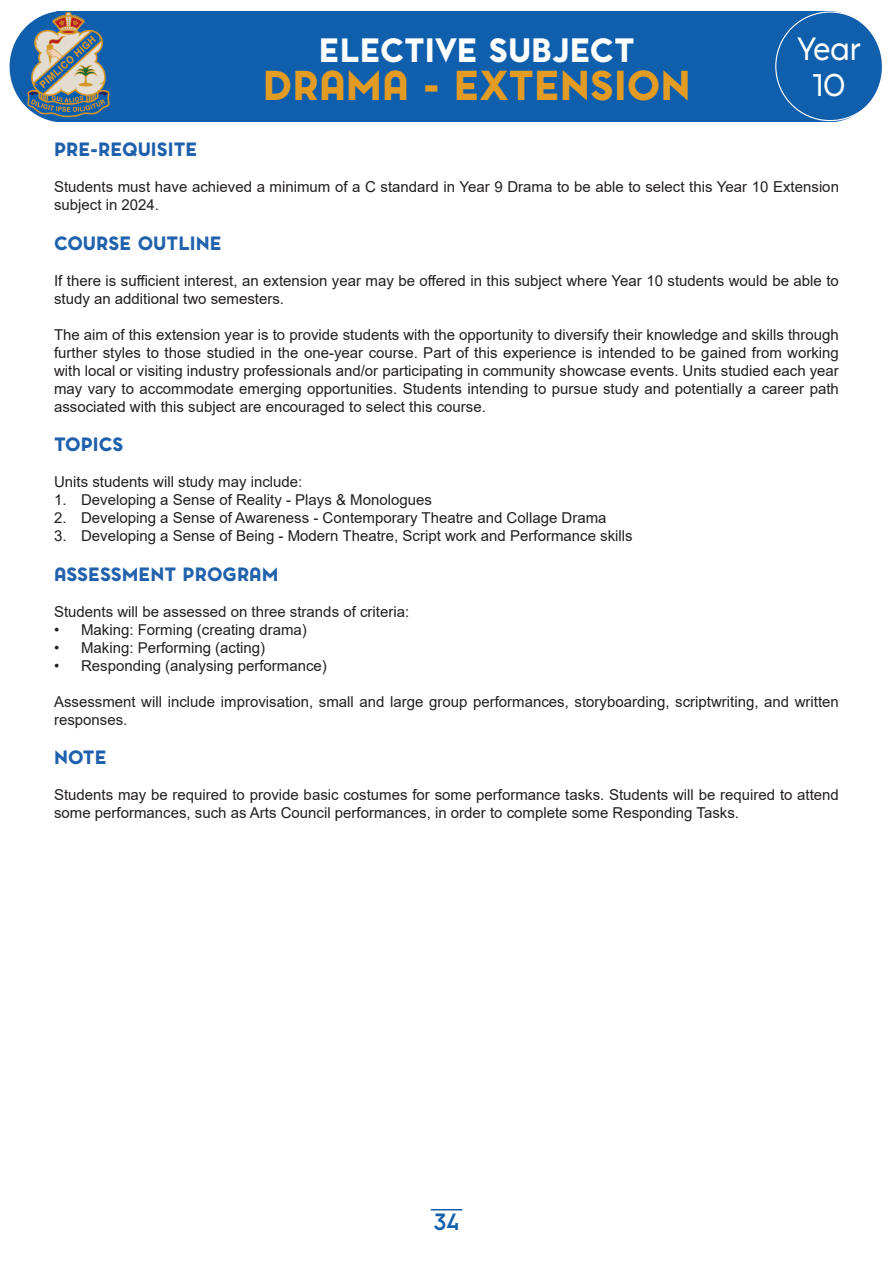
<style>
.page{position:relative;width:893px;height:1263px;background:#fff}
.page>*{position:absolute;margin:0;border:0;box-sizing:border-box;transform-origin:0 0}
.t1{font:900 39px "Pontiac";color:#e29c24}
.t2{font:900 31.5px "Pontiac";color:#fff}
.t3{font:30px "Pontiac";color:#fff}
.t4{font:700 22.5px "Pontiac";color:#115fad}
.t5{font:900 18px "Pontiac";color:#2162ad}
.t6{font:900 18px "Pontiac";color:#1e60ac}
.t7{font:15px/18px "Arial";color:#231f20}
</style>
<div class="page">
<img style="left:9px;top:12px;width:873px;height:109px">
<hr style="left:431px;top:1209px;width:31px;height:1px;background:#115fad">
<p class="t2" style="left:319px;top:26px;width:317px">ELECTIVE SUBJECT</p>
<p class="t1" style="left:263px;top:55px;width:429px">DRAMA - EXTENSION</p>
<p class="t3" style="left:797px;top:26px;width:65px">Year</p>
<p class="t3" style="left:813px;top:62px;width:34px">10</p>
<p class="t6" style="left:54px;top:135px;width:145px">PRE-REQUISITE</p>
<p class="t7" style="left:54px;top:178px;width:786px">Students must have achieved a minimum of a C standard in Year 9 Drama to be able to select this Year 10 Extension subject in 2024.</p>
<p class="t5" style="left:54px;top:229px;width:169px">COURSE OUTLINE</p>
<p class="t7" style="left:54px;top:271px;width:786px">If there is sufficient interest, an extension year may be offered in this subject where Year 10 students would be able to study an additional two semesters.</p>
<p class="t7" style="left:54px;top:325px;width:786px;text-align:justify">The aim of this extension year is to provide students with the opportunity to diversify their knowledge and skills through further styles to those studied in the one-year course. Part of this experience is intended to be gained from working with local or visiting industry professionals and/or participating in community showcase events. Units studied each year may vary to accommodate emerging opportunities. Students intending to pursue study and potentially a career path associated with this subject are encouraged to select this course.</p>
<p class="t6" style="left:54px;top:431px;width:71px">TOPICS</p>
<p class="t7" style="left:54px;top:473px;width:250px">Units students will study may include:</p>
<p class="t7" style="left:54px;top:491px;width:379px">1. Developing a Sense of Reality - Plays &amp; Monologues</p>
<p class="t7" style="left:54px;top:509px;width:554px">2. Developing a Sense of Awareness - Contemporary Theatre and Collage Drama</p>
<p class="t7" style="left:54px;top:527px;width:580px">3. Developing a Sense of Being - Modern Theatre, Script work and Performance skills</p>
<p class="t5" style="left:54px;top:560px;width:226px">ASSESSMENT PROGRAM</p>
<p class="t7" style="left:54px;top:602px;width:357px">Students will be assessed on three strands of criteria:</p>
<p class="t7" style="left:54px;top:620px;width:254px">• Making: Forming (creating drama)</p>
<p class="t7" style="left:54px;top:638px;width:213px">• Making: Performing (acting)</p>
<p class="t7" style="left:54px;top:656px;width:274px">• Responding (analysing performance)</p>
<p class="t7" style="left:54px;top:692px;width:786px">Assessment will include improvisation, small and large group performances, storyboarding, scriptwriting, and written responses.</p>
<p class="t6" style="left:54px;top:744px;width:54px">NOTE</p>
<p class="t7" style="left:54px;top:786px;width:786px">Students may be required to provide basic costumes for some performance tasks. Students will be required to attend some performances, such as Arts Council performances, in order to complete some Responding Tasks.</p>
<p class="t4" style="left:434px;top:1206px;width:26px">34</p>
</div>
